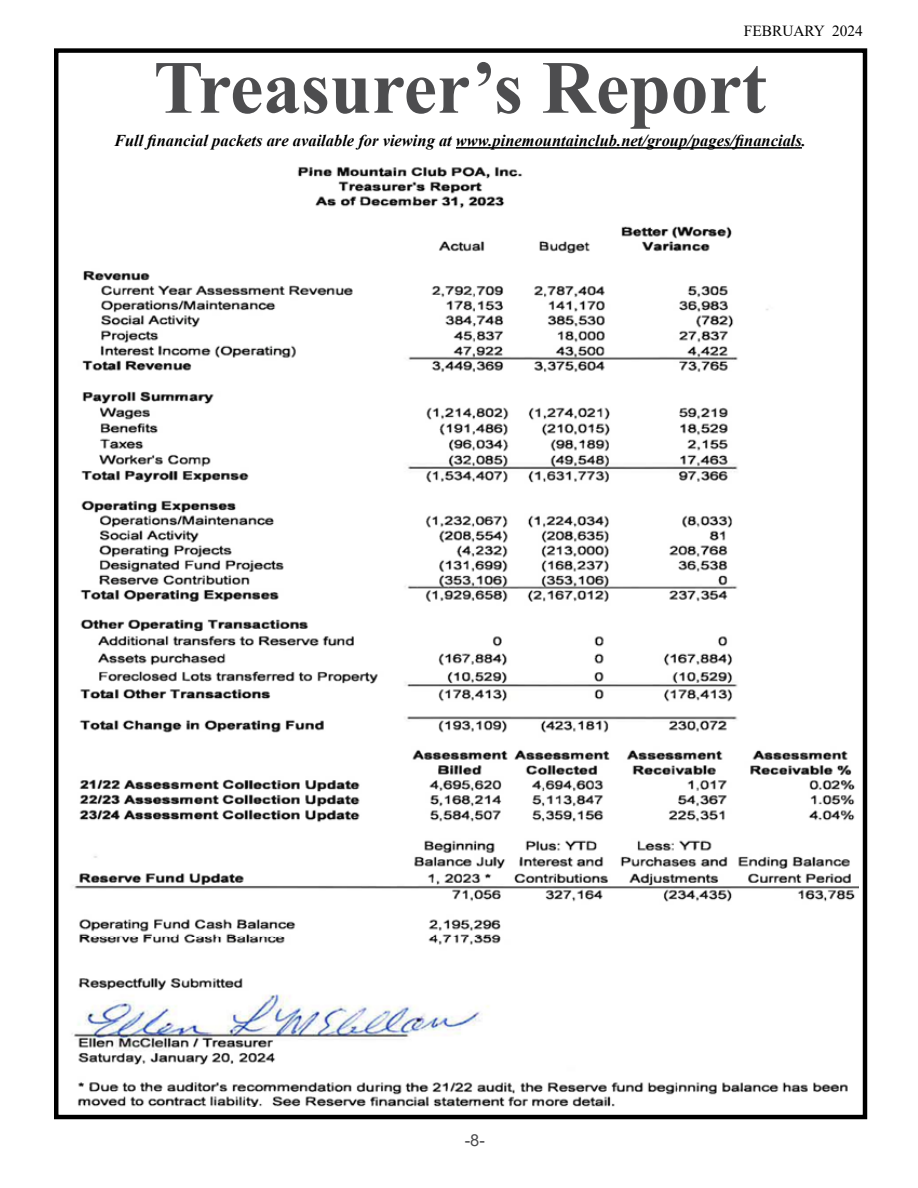
<style>
.page{position:relative;width:918px;height:1188px;background:#fff}
.page>*{position:absolute;margin:0;border:0;box-sizing:border-box;transform-origin:0 0}
.t1{font:700 75px "Times New Roman";color:#4d4d4f}
.t2{font:italic 700 16.5px "Times New Roman";color:#000}
.t3{font:16.5px "Arial";color:#4d4d4f}
.t4{font:15.3px "Times New Roman";color:#000}
</style>
<div class="page">
<div style="left:54px;top:48px;width:813px;height:1071px;border:4px solid #000"></div>
<hr style="left:456px;top:147px;width:346px;height:2px;background:#000">
<img style="left:71px;top:166px;width:788px;height:940px">
<p class="t4" style="left:744px;top:20px;width:121px">FEBRUARY 2024</p>
<h1 class="t1" style="left:154px;top:34px;width:614px">Treasurer’s Report</h1>
<p class="t2" style="left:114px;top:129px;width:694px">Full financial packets are available for viewing at www.pinemountainclub.net/group/pages/financials.</p>
<p class="t3" style="left:465px;top:1129px;width:22px">-8-</p>
</div>
